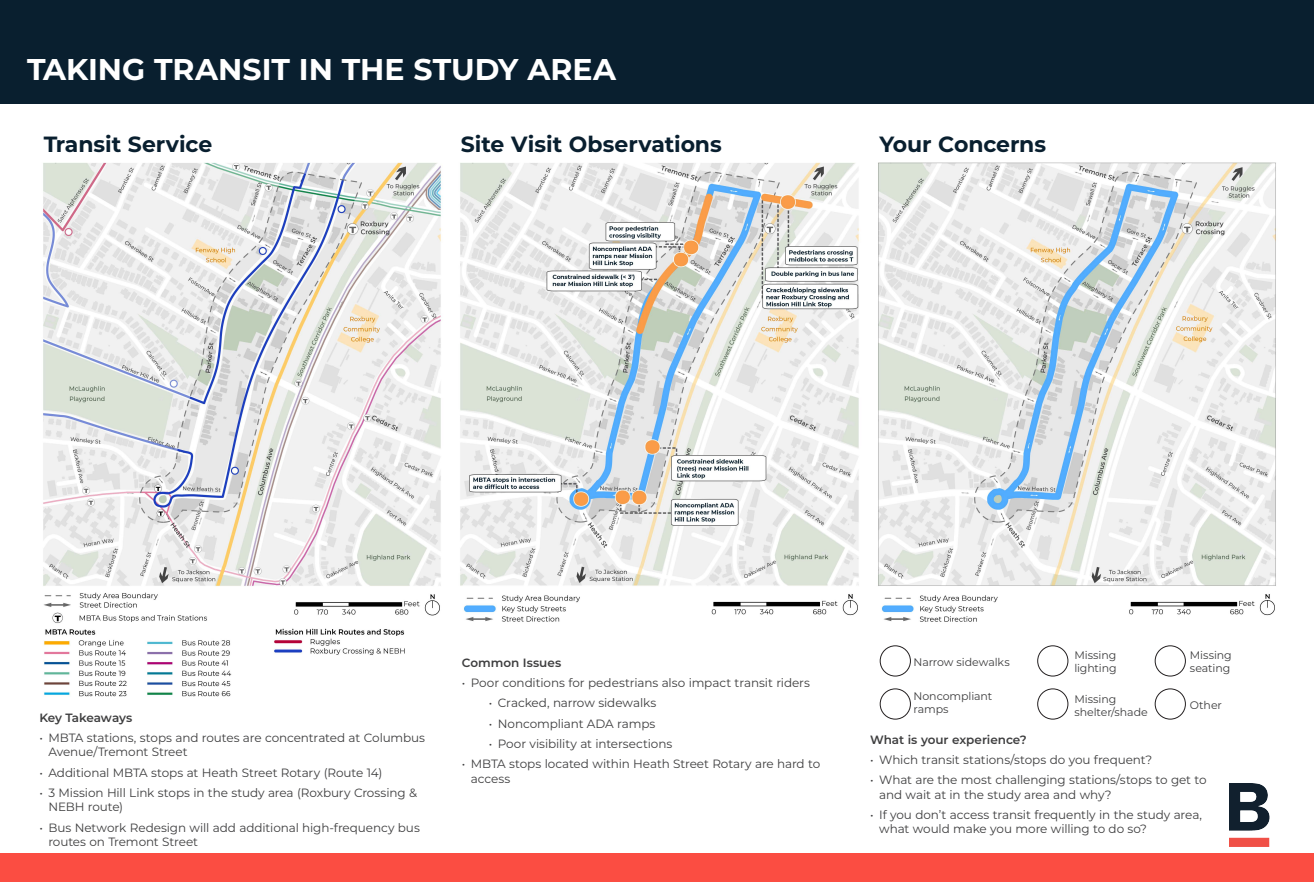
<style>
.page{position:relative;width:1314px;height:882px;background:#fff}
.page>*{position:absolute;margin:0;border:0;box-sizing:border-box;transform-origin:0 0}
.t1{font:700 30px "Montserrat";letter-spacing:-.005em;color:#fff}
.dk_blue_caption{font:700 22px "Montserrat";letter-spacing:-.005em;color:#091f2f}
.t2{font:12px/14.4px "Montserrat";letter-spacing:-.01em;color:#3e3e3f}
.t3{font:600 12px "Montserrat";color:#3e3e3f}
.t4{font:11px/13.2px "Montserrat";letter-spacing:-.005em;color:#3e3e3f}
</style>
<div class="page">
<div style="left:0;top:0;width:1314px;height:103px;background:#091f2f"></div>
<div style="left:0;top:854px;width:1314px;height:28px;background:#fb4d42"></div>
<img style="left:1229px;top:784px;width:41px;height:62px">
<img style="left:878px;top:162px;width:398px;height:460px">
<img style="left:43px;top:162px;width:398px;height:535px">
<img style="left:460px;top:162px;width:399px;height:460px">
<div style="left:880px;top:645px;width:31px;height:32px;border:1px solid #231f20;border-radius:50%"></div>
<div style="left:880px;top:688px;width:31px;height:32px;border:1px solid #231f20;border-radius:50%"></div>
<div style="left:1037px;top:645px;width:31px;height:32px;border:1px solid #231f20;border-radius:50%"></div>
<div style="left:1037px;top:688px;width:31px;height:32px;border:1px solid #231f20;border-radius:50%"></div>
<div style="left:1155px;top:645px;width:31px;height:32px;border:1px solid #231f20;border-radius:50%"></div>
<div style="left:1155px;top:688px;width:31px;height:32px;border:1px solid #231f20;border-radius:50%"></div>
<p class="t1" style="left:27px;top:47px;width:591px">TAKING TRANSIT IN THE STUDY AREA</p>
<p class="dk_blue_caption" style="left:44px;top:128px;width:170px">Transit Service</p>
<p class="dk_blue_caption" style="left:461px;top:128px;width:263px">Site Visit Observations</p>
<p class="dk_blue_caption" style="left:879px;top:128px;width:168px">Your Concerns</p>
<p class="t3" style="left:39px;top:709px;width:94px">Key Takeaways</p>
<p class="t2" style="left:48px;top:730px;width:378px;text-indent:-9px">• MBTA stations, stops and routes are concentrated at Columbus<br>Avenue/Tremont Street</p>
<p class="t2" style="left:39px;top:765px;width:344px">• Additional MBTA stops at Heath Street Rotary (Route 14)</p>
<p class="t2" style="left:48px;top:785px;width:370px;text-indent:-9px">• 3 Mission Hill Link stops in the study area (Roxbury Crossing &amp;<br>NEBH route)</p>
<p class="t2" style="left:48px;top:820px;width:373px;text-indent:-9px">• Bus Network Redesign will add additional high-frequency bus routes on Tremont Street</p>
<p class="t3" style="left:462px;top:654px;width:101px">Common Issues</p>
<p class="t2" style="left:462px;top:675px;width:350px">• Poor conditions for pedestrians also impact transit riders</p>
<p class="t2" style="left:489px;top:695px;width:169px">• Cracked, narrow sidewalks</p>
<p class="t2" style="left:489px;top:716px;width:168px">• Noncompliant ADA ramps</p>
<p class="t2" style="left:489px;top:736px;width:185px">• Poor visibility at intersections</p>
<p class="t2" style="left:471px;top:756px;width:351px;text-indent:-9px">• MBTA stops located within Heath Street Rotary are hard to access</p>
<p class="t4" style="left:914px;top:655px;width:98px">Narrow sidewalks</p>
<p class="t4" style="left:1074px;top:648px;width:44px">Missing lighting</p>
<p class="t4" style="left:1190px;top:648px;width:43px">Missing seating</p>
<p class="t4" style="left:913px;top:689px;width:80px">Noncompliant ramps</p>
<p class="t4" style="left:1074px;top:692px;width:75px">Missing shelter/shade</p>
<p class="t4" style="left:1190px;top:698px;width:34px">Other</p>
<p class="t3" style="left:870px;top:731px;width:158px">What is your experience?</p>
<p class="t2" style="left:870px;top:752px;width:284px">• Which transit stations/stops do you frequent?</p>
<p class="t2" style="left:879px;top:772px;width:329px;text-indent:-9px">• What are the most challenging stations/stops to get to and wait at in the study area and why?</p>
<p class="t2" style="left:879px;top:807px;width:324px;text-indent:-9px">• If you don’t access transit frequently in the study area, what would make you more willing to do so?</p>
</div>
